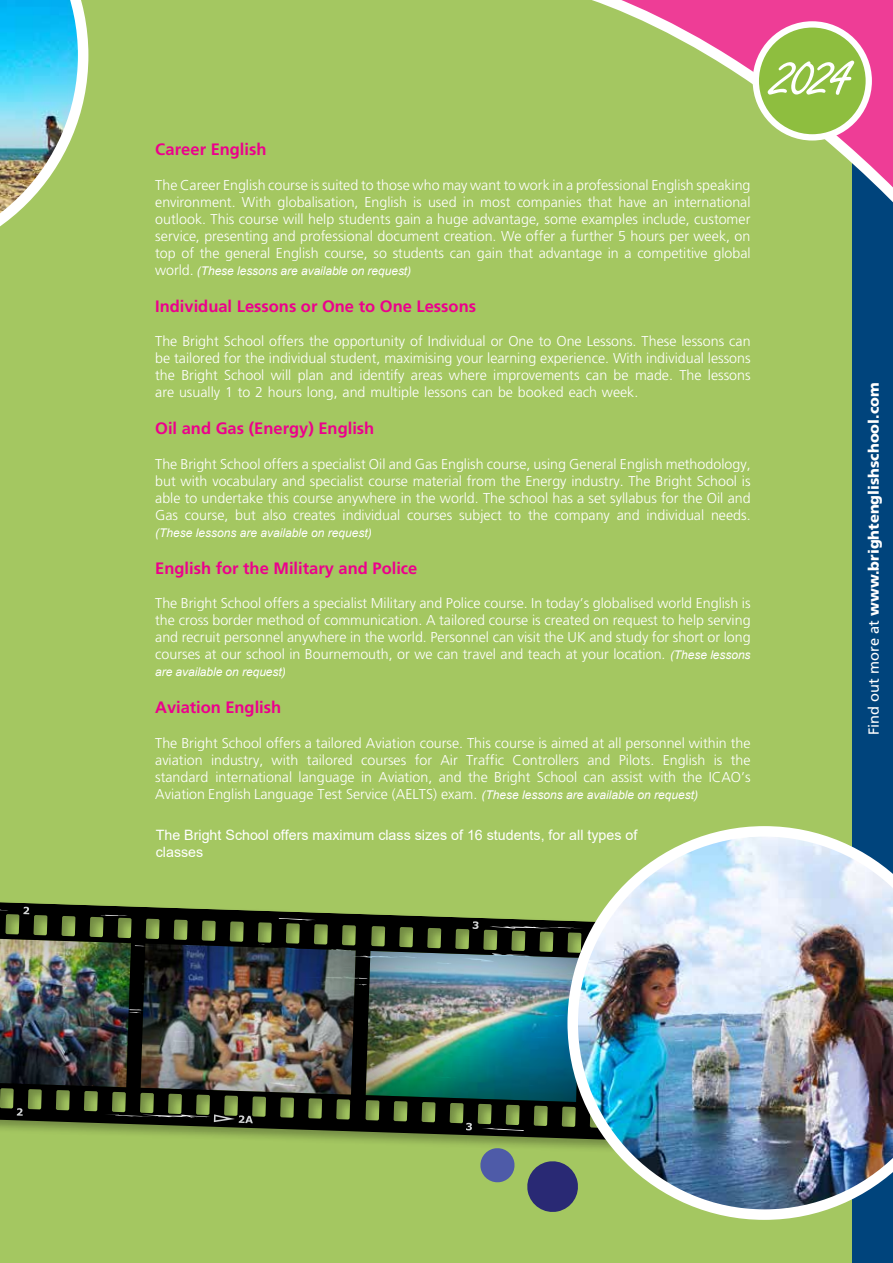
<style>
.page{position:relative;width:893px;height:1263px;background:#a4c761}
.page>*{position:absolute;margin:0;border:0;box-sizing:border-box;transform-origin:0 0}
.t1{font:67.5px "Freestyle Script";color:#fff}
.t2{font:700 16.5px "Frutiger";color:#ec008c}
.t3{font:900 14.7px "Frutiger";color:#fff}
.t4{font:300 14.25px/17.1px "Frutiger";color:#fff;text-align:justify}
.t5{font:14.25px/17.1px "Arial";color:#fff}
.t6{font:italic 12px "Arial";letter-spacing:-.005em;color:#fff}
.s1{font-family:"Frutiger";font-weight:300;font-style:normal;font-size:14.25px}
.s2{font-family:"Arial";font-weight:400;font-style:italic;font-size:12px}
.s3{font-weight:400}
</style>
<div class="page">
<div style="left:853px;top:0;width:40px;height:1263px;background:#00447c"></div>
<svg style="left:592px;top:0;width:301px;height:241px"></svg>
<img style="left:0;top:0;width:88px;height:227px">
<svg style="left:605px;top:826px;width:288px;height:394px"></svg>
<img style="left:0;top:907px;width:893px;height:307px">
<img style="left:0;top:936px;width:132px;height:154px">
<div style="left:756px;top:24px;width:113px;height:113px;background:#8ebe3f;border-radius:50%"></div>
<div style="left:753px;top:21px;width:119px;height:120px;border:6px solid #fff;border-radius:50%"></div>
<h1 class="t1" style="left:772px;top:38px;width:83px">2024</h1>
<p class="t2" style="left:155px;top:140px;width:113px">Career English</p>
<p class="t4" style="left:155px;top:176px;width:597px">The Career English course is suited to those who may want to work in a professional English speaking environment. With globalisation, English is used in most companies that have an international outlook. This course will help students gain a huge advantage, some examples include, customer service, presenting and professional document creation. We offer a further 5 hours per week, on top of the general English course, so students can gain that advantage in a competitive global</p>
<p class="t6" style="left:155px;top:263px;width:258px"><span class="s1">world.</span> (These lessons are available on request)</p>
<p class="t2" style="left:155px;top:296px;width:322px">Individual Lessons or One to One Lessons</p>
<p class="t4" style="left:155px;top:333px;width:597px">The Bright School offers the opportunity of Individual or One to One Lessons. These lessons can be tailored for the individual student, maximising your learning experience. With individual lessons the Bright School will plan and identify areas where improvements can be made. The lessons are usually 1 to 2 hours long, and multiple lessons can be booked each week.</p>
<p class="t2" style="left:155px;top:419px;width:221px">Oil and Gas (Energy) English</p>
<p class="t4" style="left:155px;top:455px;width:597px">The Bright School offers a specialist Oil and Gas English course, using General English methodology, but with vocabulary and specialist course material from the Energy industry. The Bright School is able to undertake this course anywhere in the world. The school has a set syllabus for the Oil and Gas course, but also creates individual courses subject to the company and individual needs.</p>
<p class="t6" style="left:155px;top:525px;width:218px">(These lessons are available on request)</p>
<p class="t2" style="left:155px;top:558px;width:264px">English for the Military and Police</p>
<p class="t4" style="left:155px;top:594px;width:597px">The Bright School offers a specialist Military and Police course. In today’s globalised world English is the cross border method of communication. A tailored course is created on request to help serving and recruit personnel anywhere in the world. Personnel can visit the UK and study for short or long courses at our school in Bournemouth, or we can travel and teach at your location. <span class="s2">(These lessons</span></p>
<p class="t6" style="left:155px;top:664px;width:132px">are available on request)</p>
<p class="t2" style="left:155px;top:698px;width:127px">Aviation English</p>
<p class="t4" style="left:155px;top:734px;width:597px">The Bright School offers a tailored Aviation course. This course is aimed at all personnel within the aviation industry, with tailored courses for Air Traffic Controllers and Pilots. English is the standard international language in Aviation, and the Bright School can assist with the ICAO’s Aviation English Language Test Service (AELTS) exam. <span class="s2">(These lessons are available on request)</span></p>
<p class="t5" style="left:156px;top:827px;width:483px">The Bright School offers maximum class sizes of 16 students, for all types of classes</p>
<p class="t3" style="left:865px;top:735px;width:354px;rotate:-90deg"><span class="s3">Find out more at</span> www.brightenglishschool.com</p>
</div>
